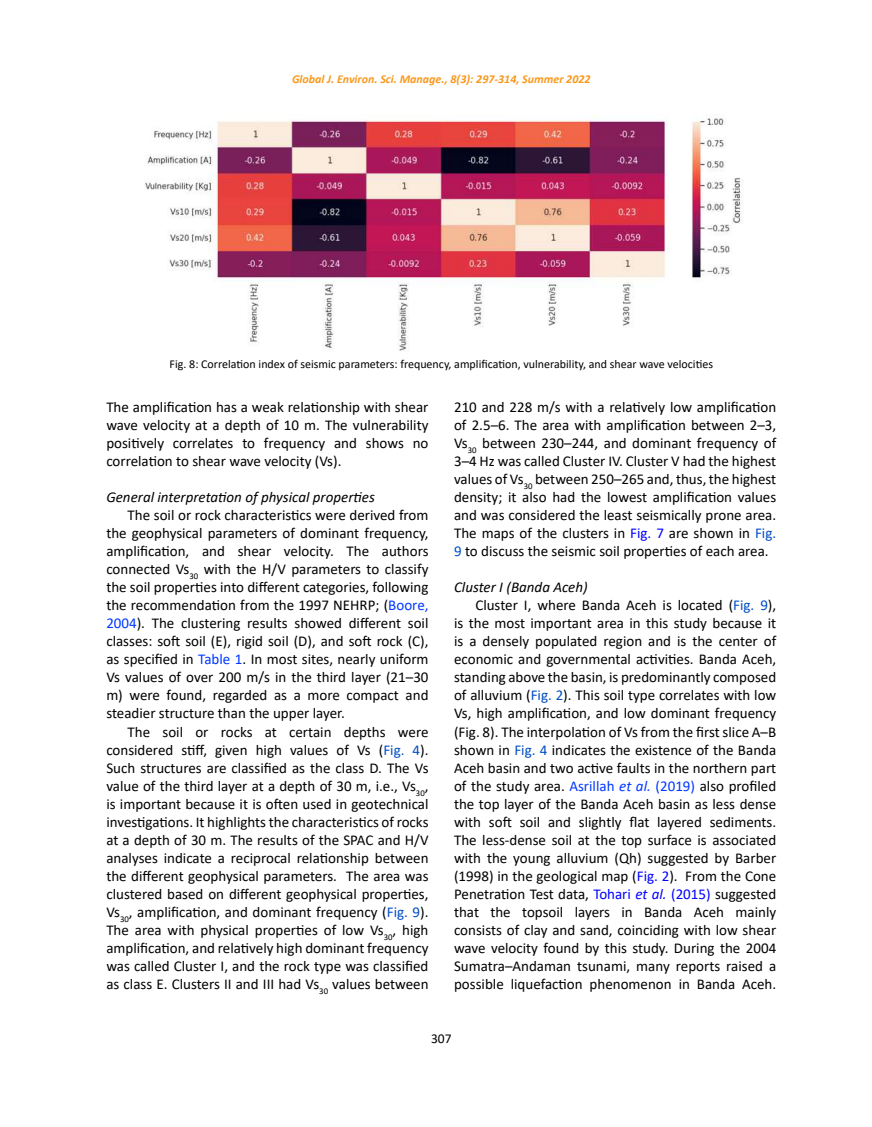
<style>
.page{position:relative;width:872px;height:1127px;background:#fff}
.page>*{position:absolute;margin:0;border:0;box-sizing:border-box;transform-origin:0 0}
.t1{font:15px/18px "Calibri";color:#000;text-align:justify}
.t2{font:italic 15px "Calibri";color:#000}
.t3{font:13.5px "Calibri";color:#000}
.t4{font:12px "Calibri";color:#000}
.t5{font:italic 700 12px "Calibri";color:#f8991d}
.s1{color:#0038ff}
.s2{color:#004ec1}
.s3{color:#00f}
.s4{font-style:italic;color:#0038ff}
.s5{font-style:italic;color:#00f}
</style>
<div class="page">
<img style="left:145px;top:115px;width:597px;height:236px">
<p class="t5" style="left:292px;top:70px;width:300px">Global J. Environ. Sci. Manage., 8(3): 297-314, Summer 2022</p>
<p class="t4" style="left:170px;top:355px;width:545px">Fig. 8: Correlation index of seismic parameters: frequency, amplification, vulnerability, and shear wave velocities</p>
<p class="t1" style="left:106px;top:398px;width:324px">The amplification has a weak relationship with shear wave velocity at a depth of 10 m. The vulnerability positively correlates to frequency and shows no correlation to shear wave velocity (Vs).</p>
<p class="t2" style="left:106px;top:487px;width:270px">General interpretation of physical properties</p>
<p class="t1" style="left:106px;top:506px;width:324px;text-indent:21px">The soil or rock characteristics were derived from the geophysical parameters of dominant frequency, amplification, and shear velocity. The authors connected Vs<sub>30</sub> with the H/V parameters to classify the soil properties into different categories, following the recommendation from the 1997 NEHRP; (<span class="s1">Boore, 2004</span>). The clustering results showed different soil classes: soft soil (E), rigid soil (D), and soft rock (C), as specified in <span class="s1">Table 1</span>. In most sites, nearly uniform Vs values of over 200 m/s in the third layer (21–30 m) were found, regarded as a more compact and steadier structure than the upper layer.</p>
<p class="t1" style="left:106px;top:722px;width:324px;text-indent:21px">The soil or rocks at certain depths were considered stiff, given high values of Vs (<span class="s2">Fig. 4</span>).<br>Such structures are classified as the class D. The Vs value of the third layer at a depth of 30 m, i.e., Vs<sub>30</sub>, is important because it is often used in geotechnical investigations. It highlights the characteristics of rocks at a depth of 30 m. The results of the SPAC and H/V analyses indicate a reciprocal relationship between the different geophysical parameters. The area was clustered based on different geophysical properties, Vs<sub>30</sub>, amplification, and dominant frequency (<span class="s2">Fig. 9</span>).<br>The area with physical properties of low Vs<sub>30</sub>, high amplification, and relatively high dominant frequency was called Cluster I, and the rock type was classified as class E. Clusters II and III had Vs<sub>30</sub> values between</p>
<p class="t1" style="left:454px;top:398px;width:324px">210 and 228 m/s with a relatively low amplification of 2.5–6. The area with amplification between 2–3, Vs<sub>30</sub> between 230–244, and dominant frequency of 3–4 Hz was called Cluster IV. Cluster V had the highest values of Vs<sub>30</sub> between 250–265 and, thus, the highest density; it also had the lowest amplification values and was considered the least seismically prone area.<br>The maps of the clusters in <span class="s3">Fig. 7</span> are shown in <span class="s2">Fig.<br>9</span> to discuss the seismic soil properties of each area.</p>
<p class="t2" style="left:454px;top:577px;width:135px">Cluster I (Banda Aceh)</p>
<p class="t1" style="left:475px;top:596px;width:302px">Cluster I, where Banda Aceh is located (<span class="s2">Fig. 9</span>),</p>
<p class="t1" style="left:454px;top:614px;width:324px">is the most important area in this study because it</p>
<p class="t1" style="left:454px;top:632px;width:324px">is a densely populated region and is the center of</p>
<p class="t1" style="left:454px;top:650px;width:324px">economic and governmental activities. Banda Aceh,</p>
<p class="t1" style="left:454px;top:668px;width:324px">standing above the basin, is predominantly composed</p>
<p class="t1" style="left:454px;top:686px;width:324px">of alluvium (<span class="s2">Fig. 2</span>). This soil type correlates with low</p>
<p class="t1" style="left:454px;top:704px;width:324px">Vs, high amplification, and low dominant frequency</p>
<p class="t1" style="left:454px;top:722px;width:324px">(Fig. 8). The interpolation of Vs from the first slice A–B</p>
<p class="t1" style="left:454px;top:740px;width:324px">shown in <span class="s2">Fig. 4</span> indicates the existence of the Banda</p>
<p class="t1" style="left:454px;top:758px;width:324px">Aceh basin and two active faults in the northern part</p>
<p class="t1" style="left:454px;top:776px;width:324px">of the study area. <span class="s1">Asrillah</span> <span class="s4">et al.</span> <span class="s1">(2019)</span> also profiled</p>
<p class="t1" style="left:454px;top:794px;width:324px">the top layer of the Banda Aceh basin as less dense</p>
<p class="t1" style="left:454px;top:812px;width:324px">with soft soil and slightly flat layered sediments.</p>
<p class="t1" style="left:454px;top:830px;width:324px">The less-dense soil at the top surface is associated</p>
<p class="t1" style="left:454px;top:848px;width:324px">with the young alluvium (Qh) suggested by Barber</p>
<p class="t1" style="left:454px;top:866px;width:324px">(1998) in the geological map (<span class="s3">Fig. 2</span>). From the Cone</p>
<p class="t1" style="left:454px;top:884px;width:324px">Penetration Test data, <span class="s3">Tohari</span> <span class="s5">et al.</span> <span class="s3">(2015)</span> suggested</p>
<p class="t1" style="left:454px;top:902px;width:324px">that the topsoil layers in Banda Aceh mainly</p>
<p class="t1" style="left:454px;top:920px;width:324px">consists of clay and sand, coinciding with low shear</p>
<p class="t1" style="left:454px;top:938px;width:324px">wave velocity found by this study. During the 2004</p>
<p class="t1" style="left:454px;top:956px;width:324px">Sumatra–Andaman tsunami, many reports raised a</p>
<p class="t1" style="left:454px;top:974px;width:324px">possible liquefaction phenomenon in Banda Aceh.</p>
<p class="t3" style="left:431px;top:1029px;width:22px">307</p>
</div>
